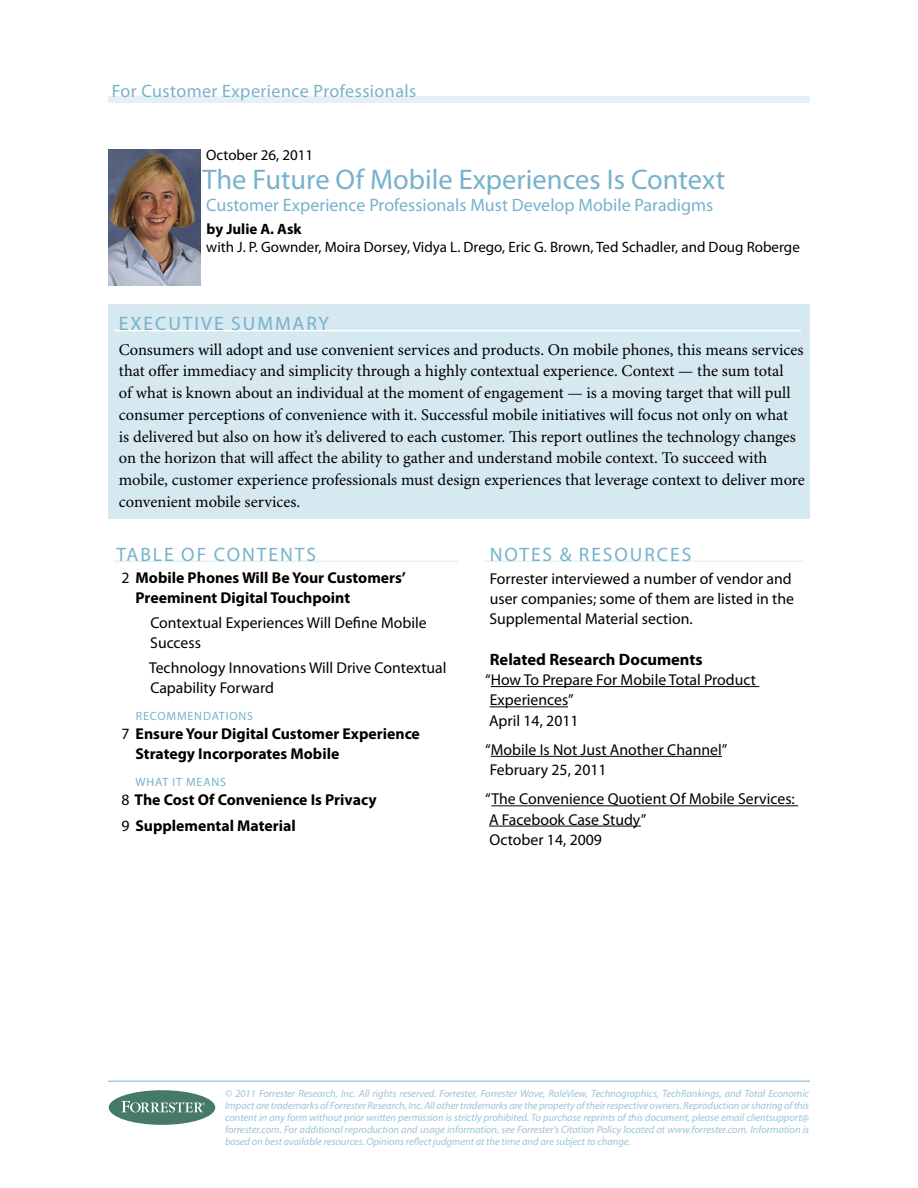
<style>
.page{position:relative;width:918px;height:1188px;background:#fff}
.page>*{position:absolute;margin:0;border:0;box-sizing:border-box;transform-origin:0 0}
.t1{font:28.5px "Myriad Pro";color:#77b2cd}
.t2{font:19.5px "Myriad Pro";letter-spacing:.1em;color:#77b2cd}
.t3{font:18px "Myriad Pro";color:#77b2cd}
.t4{font:18px "Myriad Pro";letter-spacing:.025em;color:#77b2cd}
.t5{font:16.5px/21.8px "Minion Pro";color:#000}
.t6{font:700 16.5px "Myriad Pro";color:#000}
.t7{font:15.75px/20.2px "Myriad Pro";color:#000}
.t8{font:700 15.75px/19.5px "Myriad Pro";color:#000}
.t9{font:15px "Myriad Pro";color:#000}
.t10{font:700 15px "Myriad Pro";color:#000}
.t11{font:12px "Myriad Pro";letter-spacing:.07em;color:#77b2cd}
.t12{font:italic 10.5px/12px "Myriad Pro";letter-spacing:-.005em;color:#99c5da;text-align:justify}
.s1{font-weight:400}
</style>
<div class="page">
<div style="left:108px;top:304px;width:702px;height:215px;background:#d6e8f0"></div>
<div style="left:108px;top:97px;width:702px;height:6px;background:#e4f0f5"></div>
<hr style="left:108px;top:1081px;width:702px;height:1px;background:#77b2cd">
<div style="left:109px;top:1090px;width:106px;height:35px;background:#46796a;border-radius:50%"></div>
<svg style="left:121px;top:1101px;width:84px;height:11px"></svg>
<hr style="left:114px;top:330px;width:687px;height:1px;background:#fff">
<hr style="left:114px;top:561px;width:344px;height:1px;background:#e4f0f5">
<hr style="left:485px;top:561px;width:317px;height:1px;background:#e4f0f5">
<hr style="left:491px;top:686px;width:268px;height:1px;background:#000">
<hr style="left:490px;top:706px;width:78px;height:1px;background:#000">
<hr style="left:491px;top:756px;width:231px;height:1px;background:#000">
<hr style="left:491px;top:805px;width:307px;height:1px;background:#000">
<hr style="left:489px;top:826px;width:152px;height:1px;background:#000">
<img style="left:108px;top:149px;width:92px;height:137px">
<p class="t4" style="left:112px;top:81px;width:306px">For Customer Experience Professionals</p>
<p class="t9" style="left:206px;top:147px;width:109px">October 26, 2011</p>
<h1 class="t1" style="left:202px;top:164px;width:524px">The Future Of Mobile Experiences Is Context</h1>
<p class="t3" style="left:206px;top:196px;width:509px">Customer Experience Professionals Must Develop Mobile Paradigms</p>
<p class="t10" style="left:207px;top:220px;width:97px">by Julie A. Ask</p>
<p class="t9" style="left:206px;top:239px;width:595px">with J. P. Gownder, Moira Dorsey, Vidya L. Drego, Eric G. Brown, Ted Schadler, and Doug Roberge</p>
<p class="t2" style="left:119px;top:313px;width:155px">Executive Summa</p>
<p class="t2" style="left:306px;top:313px;width:24px">ry</p>
<p class="t5" style="left:119px;top:339px;width:688px">Consumers will adopt and use convenient services and products. On mobile phones, this means services that offer immediacy and simplicity through a highly contextual experience. Context — the sum total<br>of what is known about an individual at the moment of engagement — is a moving target that will pull consumer perceptions of convenience with it. Successful mobile initiatives will focus not only on what<br>is delivered but also on how it’s delivered to each customer. This report outlines the technology changes on the horizon that will affect the ability to gather and understand mobile context. To succeed with mobile, customer experience professionals must design experiences that leverage context to deliver more convenient mobile services.</p>
<p class="t2" style="left:116px;top:543px;width:190px">table of Contents</p>
<p class="t8" style="left:136px;top:568px;width:272px;text-indent:-14px"><span class="s1">2</span> Mobile Phones Will Be Your Customers’<br>Preeminent Digital Touchpoint</p>
<p class="t7" style="left:150px;top:613px;width:278px;line-height:19.5px">Contextual Experiences Will Define Mobile<br>Success</p>
<p class="t7" style="left:149px;top:658px;width:299px;line-height:19.5px">Technology Innovations Will Drive Contextual<br>Capability Forward</p>
<p class="t11" style="left:136px;top:709px;width:17px">recomme</p>
<p class="t11" style="left:194px;top:709px;width:17px">ndatio</p>
<p class="t11" style="left:239px;top:709px;width:15px">ns</p>
<p class="t8" style="left:135px;top:724px;width:286px;text-indent:-14px"><span class="s1">7</span> Ensure Your Digital Customer Experience<br>Strategy Incorporates Mobile</p>
<p class="t11" style="left:136px;top:775px;width:92px">WHAT IT MEANS</p>
<p class="t8" style="left:122px;top:787px;width:257px;line-height:25.5px"><span class="s1">8</span> The Cost Of Convenience Is Privacy<br><span class="s1">9</span> Supplemental Material</p>
<p class="t2" style="left:490px;top:543px;width:203px">NOTES &amp; RESOURCES</p>
<p class="t7" style="left:490px;top:569px;width:306px">Forrester interviewed a number of vendor and user companies; some of them are listed in the<br>Supplemental Material section.</p>
<p class="t6" style="left:490px;top:650px;width:214px">Related Research Documents</p>
<p class="t7" style="left:485px;top:670px;width:272px">“How To Prepare For Mobile Total Product<br>Experiences”<br>April 14, 2011</p>
<p class="t7" style="left:485px;top:740px;width:244px">“Mobile Is Not Just Another Channel”<br>February 25, 2011</p>
<p class="t7" style="left:485px;top:789px;width:311px">“The Convenience Quotient Of Mobile Services:<br>A Facebook Case Study”<br>October 14, 2009</p>
<p class="t12" style="left:225px;top:1088px;width:586px">© 2011 Forrester Research, Inc. All rights reserved. Forrester, Forrester Wave, RoleView, Technographics, TechRankings, and Total Economic Impact are trademarks of Forrester Research, Inc. All other trademarks are the property of their respective owners. Reproduction or sharing of this content in any form without prior written permission is strictly prohibited. To purchase reprints of this document, please email clientsupport@ forrester.com. For additional reproduction and usage information, see Forrester’s Citation Policy located at www.forrester.com. Information is based on best available resources. Opinions reflect judgment at the time and are subject to change.</p>
</div>
